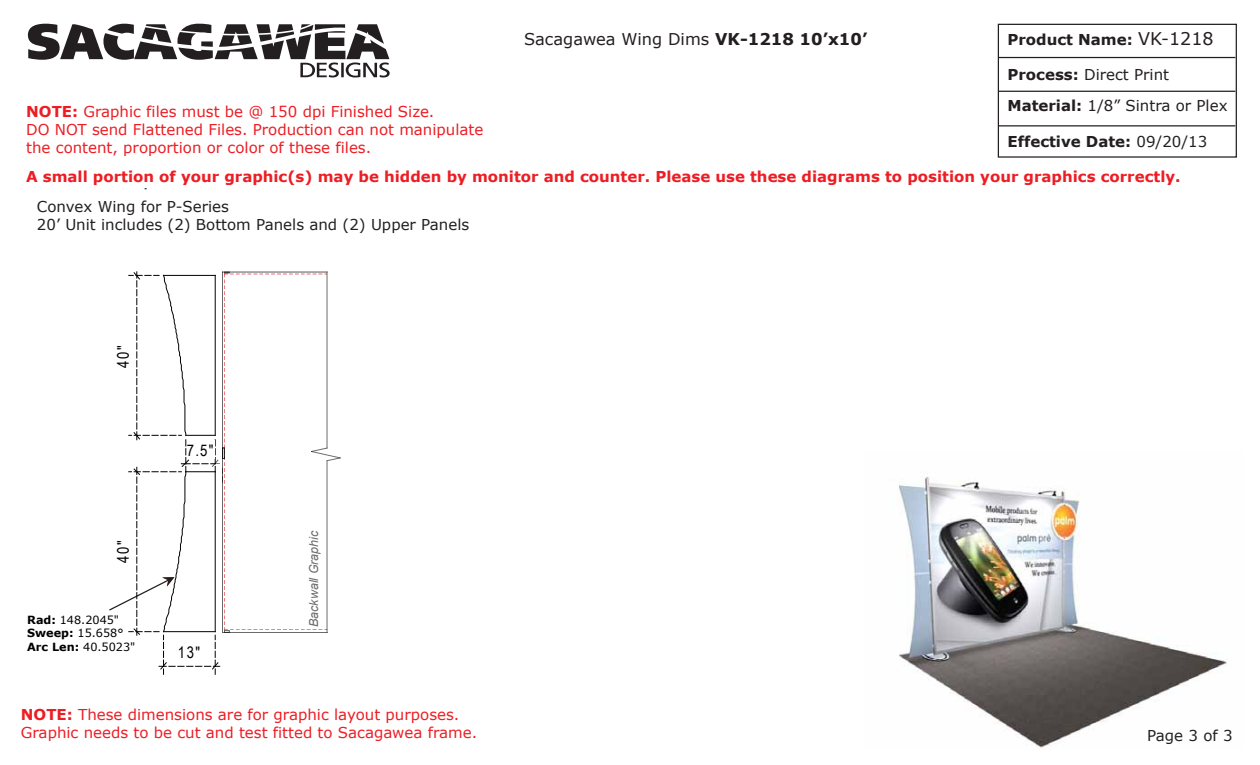
<style>
.page{position:relative;width:1260px;height:765px;background:#fff}
.page>*{position:absolute;margin:0;border:0;box-sizing:border-box;transform-origin:0 0}
.t1{font:16.25px "Verdana";color:#231f20}
.t2{font:16px "Arial Narrow";color:#010101}
.t3{font:15px/18px "Verdana";color:#ed1d24}
.t4{font:15px/30.9px "Verdana";color:#231f20}
.t5{font:700 15px "Verdana";color:#ed1d24}
.t6{font:700 15px "Verdana";color:#231f20}
.t7{font:italic 12.5px "Arial";color:#231f20}
.t8{font:11.25px/13.5px "Verdana";color:#010101}
.s1{font-weight:700}
.s2{font-weight:400;font-size:17.5px}
.s3{font-weight:400}
</style>
<div class="page">
<svg style="left:28px;top:24px;width:362px;height:54px"></svg>
<img style="left:899px;top:477px;width:328px;height:271px">
<svg style="left:109px;top:272px;width:231px;height:402px"></svg>
<div style="left:998px;top:24px;width:239px;height:134px;border:1px solid #231f20"></div>
<hr style="left:999px;top:125px;width:236px;height:1px;background:#231f20">
<hr style="left:999px;top:91px;width:236px;height:1px;background:#231f20">
<hr style="left:999px;top:57px;width:236px;height:1px;background:#231f20">
<p class="t3" style="left:26px;top:102px;width:459px"><span class="s1">NOTE:</span> Graphic files must be @ 150 dpi Finished Size.<br>DO NOT send Flattened Files. Production can not manipulate the content, proportion or color of these files.</p>
<p class="t1" style="left:524px;top:28px;width:345px">Sacagawea Wing Dims <span class="s1">VK-1218 10’x10’</span></p>
<p class="t6" style="left:1007px;top:29px;width:208px">Product Name: <span class="s2">VK-1218</span></p>
<p class="t4" style="left:1007px;top:59px;width:222px"><span class="s1">Process:</span> Direct Print<br><span class="s1">Material:</span> 1/8” Sintra or Plex</p>
<p class="t6" style="left:1007px;top:131px;width:201px">Effective Date: <span class="s3">09/20/13</span></p>
<p class="t5" style="left:26px;top:166px;width:1156px">A small portion of your graphic(s) may be hidden by monitor and counter. Please use these diagrams to position your graphics correctly.</p>
<p class="t4" style="left:37px;top:197px;width:434px;line-height:18px">Convex Wing for P-Series<br>20’ Unit includes (2) Bottom Panels and (2) Upper Panels</p>
<p class="t2" style="left:111px;top:368px;width:24px;rotate:-90deg">40"</p>
<p class="t2" style="left:111px;top:563px;width:24px;rotate:-90deg">40"</p>
<p class="t8" style="left:27px;top:613px;width:110px"><span class="s1">Rad:</span> 148.2045"<br><span class="s1">Sweep:</span> 15.658°<br><span class="s1">Arc Len:</span> 40.5023"</p>
<p class="t2" style="left:187px;top:438px;width:28px">7.5"</p>
<p class="t2" style="left:178px;top:641px;width:24px">13"</p>
<p class="t7" style="left:306px;top:627px;width:98px;rotate:-90deg">Backwall Graphic</p>
<p class="t3" style="left:21px;top:706px;width:458px"><span class="s1">NOTE:</span> These dimensions are for graphic layout purposes.<br>Graphic needs to be cut and test fitted to Sacagawea frame.</p>
<p class="t4" style="left:1147px;top:720px;width:87px">Page 3 of 3</p>
</div>
